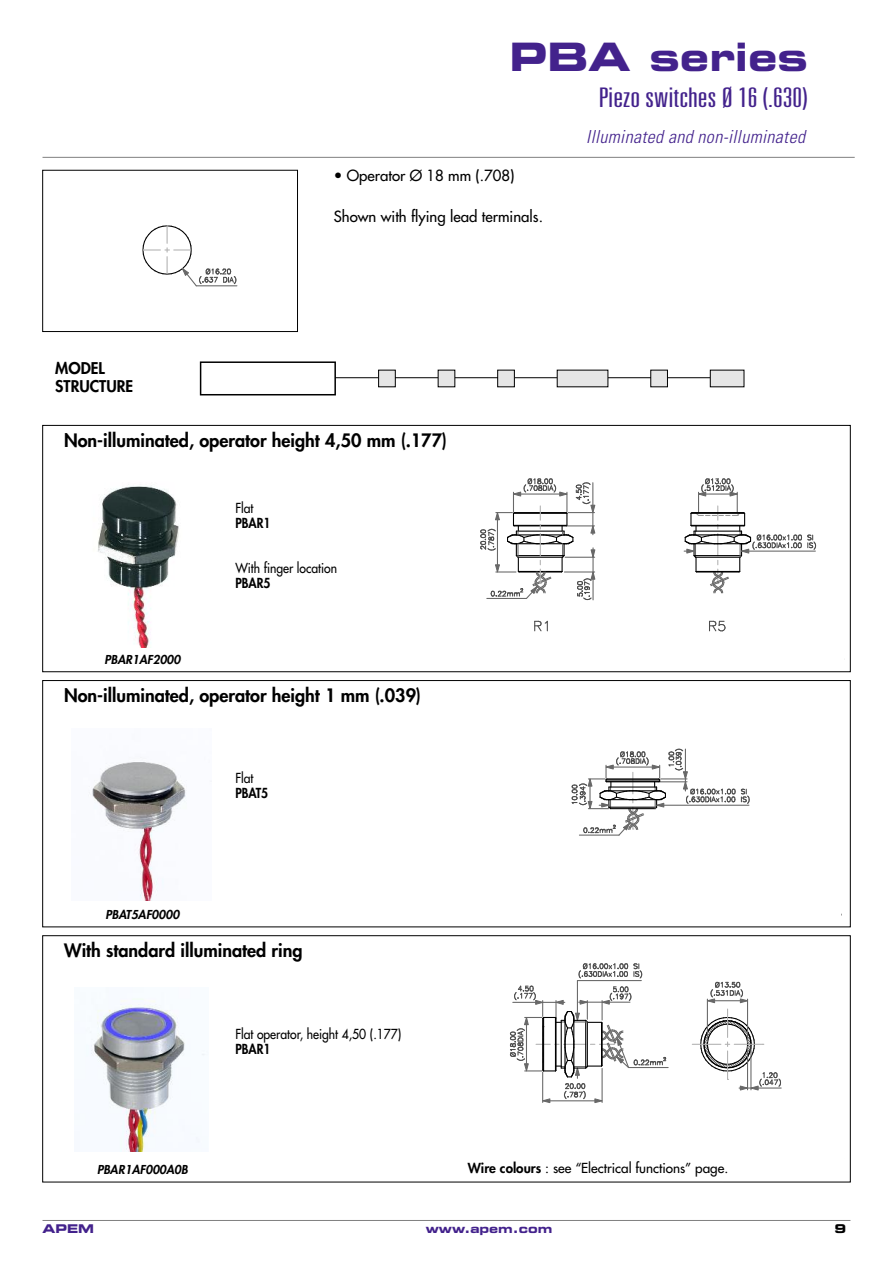
<style>
.page{position:relative;width:893px;height:1263px;background:#fff}
.page>*{position:absolute;margin:0;border:0;box-sizing:border-box;transform-origin:0 0}
.t1{font:700 expanded 39px "Square 721 BT";color:#43228c}
.t2{font:300 ultra-condensed 27px "Univers";color:#43228c;scale:1.3 1}
.t3{font:800 18px "Futura";color:#000}
.t4{font:italic 300 condensed 18px "Univers";letter-spacing:.02em;color:#43228c}
.t5{font:800 15.75px/18px "Futura";color:#000}
.t6{font:15px "Futura";color:#000}
.t7{font:13.5px/15px "Futura";color:#000;scale:.9 1}
.t8{font:13.5px "Futura";color:#000}
.t9{font:800 13.5px/15px "Futura";color:#000;scale:.9 1}
.t10{font:italic 800 12px "Futura";color:#000}
.t11{font:700 expanded 12px "Square 721 BT";color:#43228c}
.t12{font:700 expanded 12px "Square 721 BT";color:#000}
.s1{font-weight:400}
.s2{font-weight:800}
</style>
<div class="page">
<hr style="left:43px;top:1220px;width:807px;height:1px;background:#808080">
<hr style="left:43px;top:157px;width:812px;height:1px;background:#808080">
<svg style="left:142px;top:225px;width:95px;height:62px"></svg>
<div style="left:43px;top:170px;width:255px;height:162px;border:1px solid #000"></div>
<hr style="left:288px;top:377px;width:431px;height:1px;background:#000">
<div style="left:201px;top:362px;width:134px;height:33px;background:#fff"></div>
<div style="left:200px;top:361px;width:136px;height:34px;border:2px solid #000"></div>
<div style="left:379px;top:370px;width:16px;height:17px;background:#e6e6e6"></div>
<div style="left:378px;top:370px;width:17px;height:17px;border:1px solid #000"></div>
<div style="left:438px;top:370px;width:17px;height:17px;background:#e6e6e6"></div>
<div style="left:498px;top:370px;width:16px;height:17px;background:#e6e6e6"></div>
<div style="left:497px;top:370px;width:17px;height:17px;border:1px solid #000"></div>
<div style="left:557px;top:370px;width:51px;height:17px;background:#e6e6e6"></div>
<div style="left:651px;top:370px;width:16px;height:17px;background:#e6e6e6"></div>
<div style="left:651px;top:370px;width:17px;height:17px;border:1px solid #000"></div>
<div style="left:710px;top:370px;width:34px;height:17px;background:#e6e6e6"></div>
<div style="left:43px;top:425px;width:807px;height:247px;border:1px solid #000"></div>
<img style="left:98px;top:485px;width:81px;height:162px">
<svg style="left:480px;top:478px;width:115px;height:123px"></svg>
<svg style="left:534px;top:620px;width:14px;height:12px"></svg>
<svg style="left:709px;top:620px;width:17px;height:12px"></svg>
<svg style="left:684px;top:478px;width:133px;height:115px"></svg>
<div style="left:43px;top:680px;width:807px;height:247px;border:1px solid #000"></div>
<img style="left:89px;top:757px;width:98px;height:143px">
<svg style="left:571px;top:748px;width:179px;height:88px"></svg>
<div style="left:43px;top:935px;width:807px;height:247px;border:1px solid #000"></div>
<img style="left:86px;top:999px;width:119px;height:153px">
<hr style="left:629px;top:1067px;width:39px;height:1px;background:#686868">
<hr style="left:577px;top:980px;width:64px;height:1px;background:#686868">
<hr style="left:577px;top:980px;width:1px;height:40px;background:#686868">
<svg style="left:578px;top:963px;width:65px;height:16px"></svg>
<svg style="left:509px;top:985px;width:158px;height:118px"></svg>
<hr style="left:707px;top:999px;width:1px;height:42px;background:#686868">
<hr style="left:747px;top:999px;width:1px;height:44px;background:#686868">
<svg style="left:707px;top:981px;width:41px;height:22px"></svg>
<svg style="left:692px;top:1009px;width:89px;height:81px"></svg>
<p class="t1" style="left:510px;top:43px;width:300px">PBA series</p>
<p class="t2" style="left:598px;top:87px;width:163px">PiezoswitchesØ16(.630)</p>
<p class="t4" style="left:586px;top:130px;width:220px">Illuminated and non-illuminated</p>
<p class="t5" style="left:55px;top:360px;width:79px">MODEL<br>STRUCTURE</p>
<p class="t6" style="left:334px;top:168px;width:182px">• Operator Ø 18 mm (.708)</p>
<p class="t6" style="left:334px;top:209px;width:211px">Shown with flying lead terminals.</p>
<p class="t3" style="left:64px;top:431px;width:384px">Non-illuminated, operator height 4,50 mm (.177)</p>
<p class="t10" style="left:104px;top:654px;width:78px">PBAR1AF2000</p>
<p class="t9" style="left:235px;top:502px;width:41px"><span class="s1">Flat<br></span>PBAR1</p>
<p class="t7" style="left:235px;top:562px;width:115px">With finger location<br><span class="s2">PBAR5</span></p>
<p class="t3" style="left:64px;top:687px;width:358px">Non-illuminated, operator height 1 mm (.039)</p>
<p class="t10" style="left:106px;top:909px;width:75px">PBAT5AF0000</p>
<p class="t9" style="left:235px;top:772px;width:38px"><span class="s1">Flat<br></span>PBAT5</p>
<p class="t3" style="left:64px;top:942px;width:240px">With standard illuminated ring</p>
<p class="t10" style="left:97px;top:1164px;width:92px">PBAR1AF000A0B</p>
<p class="t7" style="left:235px;top:1027px;width:186px">Flat operator, height 4,50 (.177)<br><span class="s2">PBAR1</span></p>
<p class="t8" style="left:468px;top:1162px;width:262px"><span class="s2">Wire colours</span> : see “Electrical functions” page.</p>
<p class="t11" style="left:43px;top:1225px;width:53px">APEM</p>
<p class="t11" style="left:426px;top:1225px;width:128px">www.apem.com</p>
<p class="t12" style="left:834px;top:1225px;width:13px">9</p>
</div>
